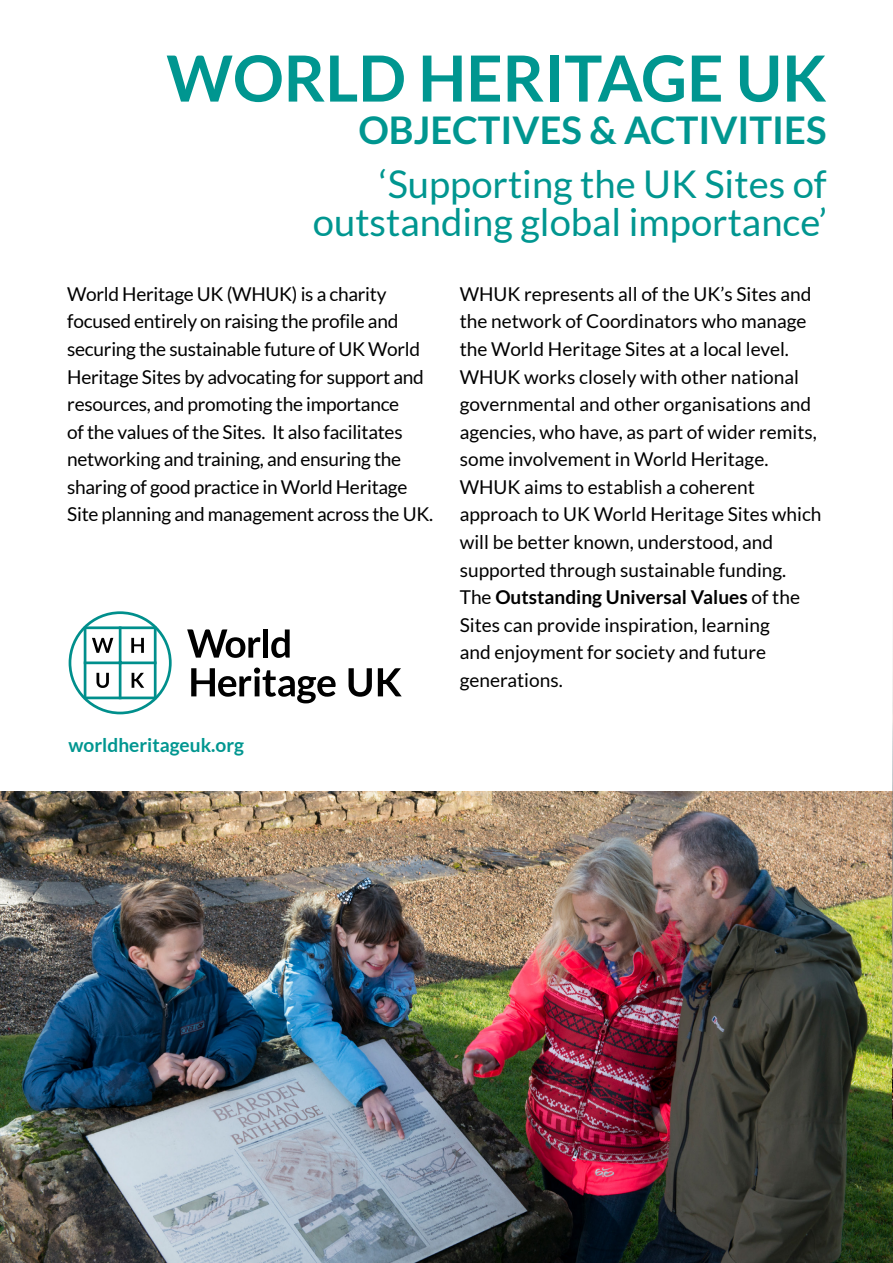
<style>
.page{position:relative;width:893px;height:1263px;background:#fff}
.page>*{position:absolute;margin:0;border:0;box-sizing:border-box;transform-origin:0 0}
.t1{font:700 63.6px "Lato";color:#009690}
.t2{font:38.25px/38.2px "Lato";color:#009690;text-align:right}
.t3{font:700 38.25px "Lato";color:#009690}
.t4{font:19.05px/27.6px "Lato";color:#000}
.t5{font:700 19.05px "Lato";color:#009690}
.s1{font-weight:700}
</style>
<div class="page">
<svg style="left:69px;top:611px;width:103px;height:103px"></svg>
<svg style="left:187px;top:629px;width:73px;height:29px"></svg>
<div style="left:263px;top:629px;width:5px;height:29px;background:#000"></div>
<svg style="left:271px;top:629px;width:19px;height:29px"></svg>
<svg style="left:191px;top:667px;width:145px;height:36px"></svg>
<svg style="left:349px;top:668px;width:23px;height:29px"></svg>
<svg style="left:378px;top:668px;width:24px;height:28px"></svg>
<img style="left:0;top:791px;width:893px;height:472px">
<img style="left:892px;top:649px;width:1px;height:470px">
<hr style="left:892px;top:231px;width:1px;height:232px;background:#009690">
<h1 class="t1" style="left:166px;top:42px;width:662px">WORLD HERITAGE UK</h1>
<h2 class="t3" style="left:358px;top:108px;width:470px">OBJECTIVES &amp; ACTIVITIES</h2>
<h2 class="t2" style="left:313px;top:165px;width:515px">‘Supporting the UK Sites of outstanding global importance’</h2>
<p class="t4" style="left:67px;top:280px;width:367px">World Heritage UK (WHUK) is a charity focused entirely on raising the profile and securing the sustainable future of UK World Heritage Sites by advocating for support and resources, and promoting the importance<br>of the values of the Sites. It also facilitates networking and training, and ensuring the sharing of good practice in World Heritage Site planning and management across the UK.</p>
<p class="t4" style="left:460px;top:280px;width:363px">WHUK represents all of the UK’s Sites and the network of Coordinators who manage the World Heritage Sites at a local level.<br>WHUK works closely with other national governmental and other organisations and agencies, who have, as part of wider remits, some involvement in World Heritage.<br>WHUK aims to establish a coherent approach to UK World Heritage Sites which will be better known, understood, and supported through sustainable funding.<br>The <span class="s1">Outstanding Universal Values</span> of the Sites can provide inspiration, learning<br>and enjoyment for society and future generations.</p>
<p class="t5" style="left:69px;top:734px;width:177px">worldheritageuk.org</p>
</div>
